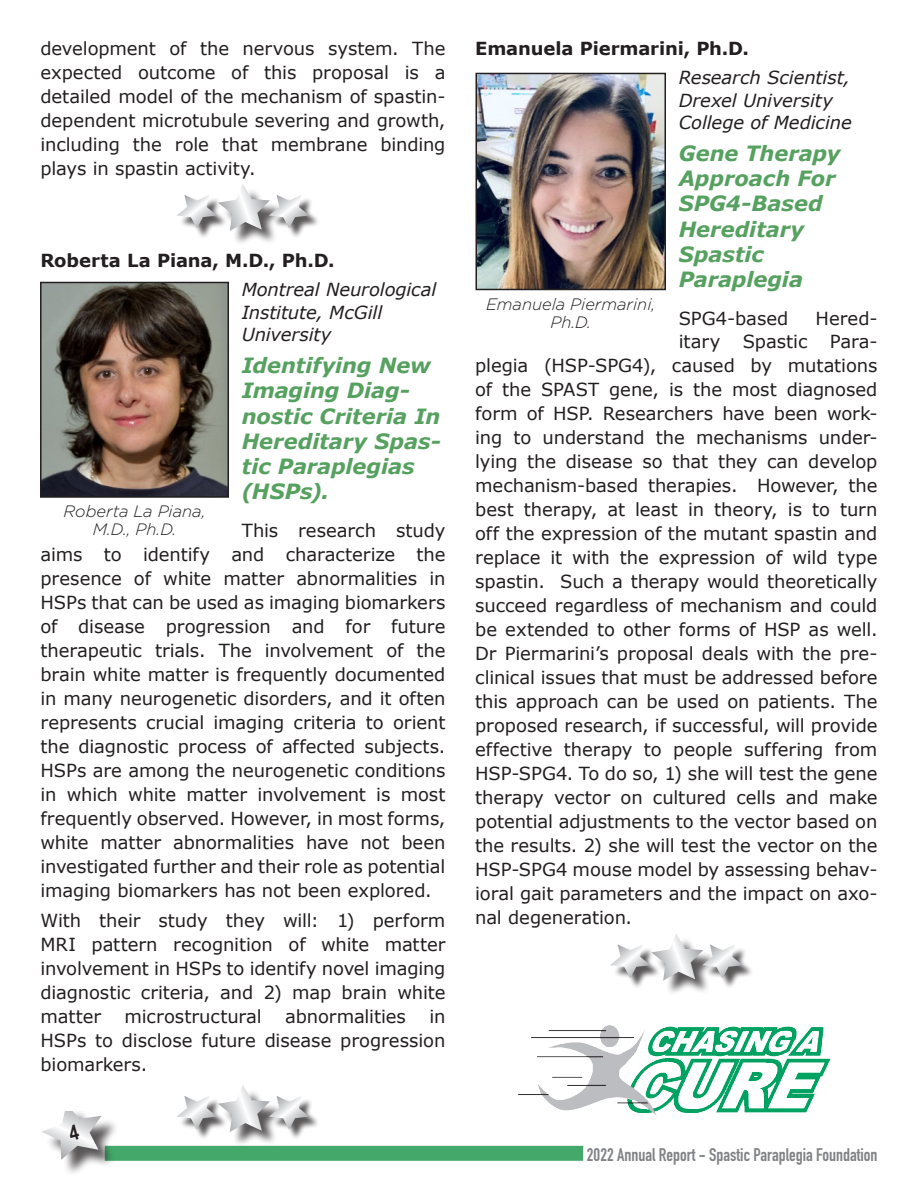
<style>
.page{position:relative;width:918px;height:1188px;background:#fff}
.page>*{position:absolute;margin:0;border:0;box-sizing:border-box;transform-origin:0 0}
.t1{font:italic 700 21px/25.2px "Verdana";letter-spacing:-.005em;color:#56a160}
.t2{font:18px/24px "Verdana";letter-spacing:-.005em;color:#231f20;text-align:justify}
.t3{font:italic 18px/22.5px "Verdana";letter-spacing:-.005em;color:#231f20}
.t4{font:700 18px "Verdana";letter-spacing:-.005em;color:#231f20}
.t5{font:700 18px "DIN Condensed";color:#808285}
.t6{font:italic 300 16.5px/18px "Gotham";color:#231f20;text-align:center}
</style>
<div class="page">
<div style="left:105px;top:1146px;width:478px;height:15px;background:#43a86a"></div>
<div style="left:45px;top:1108px;width:74px;height:69px;background:#231f20;opacity:.75"></div>
<div style="left:40px;top:1094px;width:406px;height:17px;background:#fff"></div>
<div style="left:179px;top:197px;width:49px;height:43px;background:#231f20;opacity:.75"></div>
<div style="left:221px;top:187px;width:64px;height:59px;background:#231f20;opacity:.75"></div>
<div style="left:271px;top:197px;width:49px;height:43px;background:#231f20;opacity:.75"></div>
<svg style="left:177px;top:184px;width:132px;height:47px"></svg>
<img style="left:43px;top:285px;width:183px;height:210px">
<div style="left:40px;top:282px;width:189px;height:216px;border:2px solid #231f20"></div>
<img style="left:479px;top:76px;width:184px;height:211px">
<div style="left:476px;top:73px;width:190px;height:217px;border:2px solid #231f20"></div>
<div style="left:612px;top:947px;width:50px;height:42px;background:#231f20;opacity:.75"></div>
<div style="left:654px;top:937px;width:65px;height:59px;background:#231f20;opacity:.75"></div>
<div style="left:705px;top:947px;width:49px;height:42px;background:#231f20;opacity:.75"></div>
<svg style="left:610px;top:934px;width:133px;height:47px"></svg>
<img style="left:519px;top:1025px;width:312px;height:91px">
<div style="left:179px;top:1098px;width:49px;height:43px;background:#231f20;opacity:.75"></div>
<div style="left:221px;top:1088px;width:64px;height:59px;background:#231f20;opacity:.75"></div>
<div style="left:271px;top:1098px;width:49px;height:43px;background:#231f20;opacity:.75"></div>
<svg style="left:177px;top:1085px;width:132px;height:47px"></svg>
<svg style="left:42px;top:1111px;width:60px;height:49px"></svg>
<p class="t2" style="left:40px;top:37px;width:407px">development of the nervous system. The expected outcome of this proposal is a detailed model of the mechanism of spastin&shy;dependent microtubule severing and growth, including the role that membrane binding plays in spastin activity.</p>
<p class="t4" style="left:40px;top:249px;width:296px">Roberta La Piana, M.D., Ph.D.</p>
<p class="t3" style="left:242px;top:279px;width:196px">Montreal Neurological<br>Institute, McGill<br>University</p>
<p class="t1" style="left:242px;top:353px;width:201px">Identifying New<br>Imaging Diag&shy;nostic Criteria In<br>Hereditary Spas&shy;tic Paraplegias (HSPs).</p>
<p class="t2" style="left:40px;top:518px;width:407px;text-indent:201px">This research study aims to identify and characterize the presence of white matter abnormalities in HSPs that can be used as imaging biomarkers of disease progression and for future therapeutic trials. The involvement of the brain white matter is frequently documented in many neurogenetic disorders, and it often represents crucial imaging criteria to orient the diagnostic process of affected subjects.<br>HSPs are among the neurogenetic conditions in which white matter involvement is most frequently observed. However, in most forms, white matter abnormalities have not been investigated further and their role as potential imaging biomarkers has not been explored.</p>
<p class="t2" style="left:40px;top:909px;width:407px">With their study they will: 1) perform MRI pattern recognition of white matter involvement in HSPs to identify novel imaging diagnostic criteria, and 2) map brain white matter</p>
<p class="t6" style="left:64px;top:502px;width:143px">Roberta La Piana,<br>M.D., Ph.D.</p>
<p class="t2" style="left:125px;top:1005px;width:139px">microstructural</p>
<p class="t2" style="left:285px;top:1005px;width:122px">abnormalities</p>
<p class="t2" style="left:40px;top:1005px;width:407px;text-indent:389px">in HSPs to disclose future disease progression biomarkers.</p>
<p class="t4" style="left:475px;top:37px;width:275px">Emanuela Piermarini, Ph.D.</p>
<p class="t3" style="left:679px;top:67px;width:174px">Research Scientist,<br>Drexel University<br>College of Medicine</p>
<p class="t1" style="left:679px;top:141px;width:163px">Gene Therapy<br>Approach For<br>SPG4-Based<br>Hereditary<br>Spastic<br>Paraplegia</p>
<p class="t2" style="left:679px;top:306px;width:111px">SPG4-based</p>
<p class="t2" style="left:816px;top:306px;width:63px">Hered-</p>
<p class="t2" style="left:679px;top:330px;width:200px">itary Spastic Para-</p>
<p class="t2" style="left:475px;top:354px;width:404px">plegia (HSP-SPG4), caused by mutations</p>
<p class="t2" style="left:475px;top:378px;width:404px">of the SPAST gene, is the most diagnosed</p>
<p class="t2" style="left:475px;top:402px;width:404px">form of HSP. Researchers have been work-</p>
<p class="t2" style="left:475px;top:426px;width:404px">ing to understand the mechanisms under-</p>
<p class="t2" style="left:475px;top:450px;width:404px">lying the disease so that they can develop</p>
<p class="t2" style="left:475px;top:474px;width:404px">mechanism-based therapies. However, the</p>
<p class="t2" style="left:475px;top:498px;width:404px">best therapy, at least in theory, is to turn</p>
<p class="t2" style="left:475px;top:522px;width:404px">off the expression of the mutant spastin and</p>
<p class="t2" style="left:475px;top:546px;width:404px">replace it with the expression of wild type</p>
<p class="t2" style="left:475px;top:570px;width:404px">spastin. Such a therapy would theoretically</p>
<p class="t2" style="left:475px;top:594px;width:404px">succeed regardless of mechanism and could</p>
<p class="t2" style="left:475px;top:618px;width:404px">be extended to other forms of HSP as well.</p>
<p class="t2" style="left:475px;top:642px;width:404px">Dr Piermarini’s proposal deals with the pre-</p>
<p class="t2" style="left:475px;top:666px;width:404px">clinical issues that must be addressed before</p>
<p class="t2" style="left:475px;top:690px;width:404px">this approach can be used on patients. The</p>
<p class="t2" style="left:475px;top:714px;width:404px">proposed research, if successful, will provide</p>
<p class="t2" style="left:475px;top:738px;width:404px">effective therapy to people suffering from</p>
<p class="t2" style="left:475px;top:762px;width:404px">HSP-SPG4. To do so, 1) she will test the gene</p>
<p class="t2" style="left:475px;top:786px;width:404px">therapy vector on cultured cells and make</p>
<p class="t2" style="left:475px;top:810px;width:404px">potential adjustments to the vector based on</p>
<p class="t2" style="left:475px;top:834px;width:404px">the results. 2) she will test the vector on the</p>
<p class="t2" style="left:475px;top:858px;width:404px">HSP-SPG4 mouse model by assessing behav-</p>
<p class="t2" style="left:475px;top:882px;width:404px">ioral gait parameters and the impact on axo-</p>
<p class="t2" style="left:475px;top:906px;width:158px">nal degeneration.</p>
<p class="t6" style="left:486px;top:294px;width:171px">Emanuela Piermarini,<br>Ph.D.</p>
<p class="t5" style="left:587px;top:1142px;width:292px">2022 Annual Report - Spastic Paraplegia Foundation</p>
</div>
